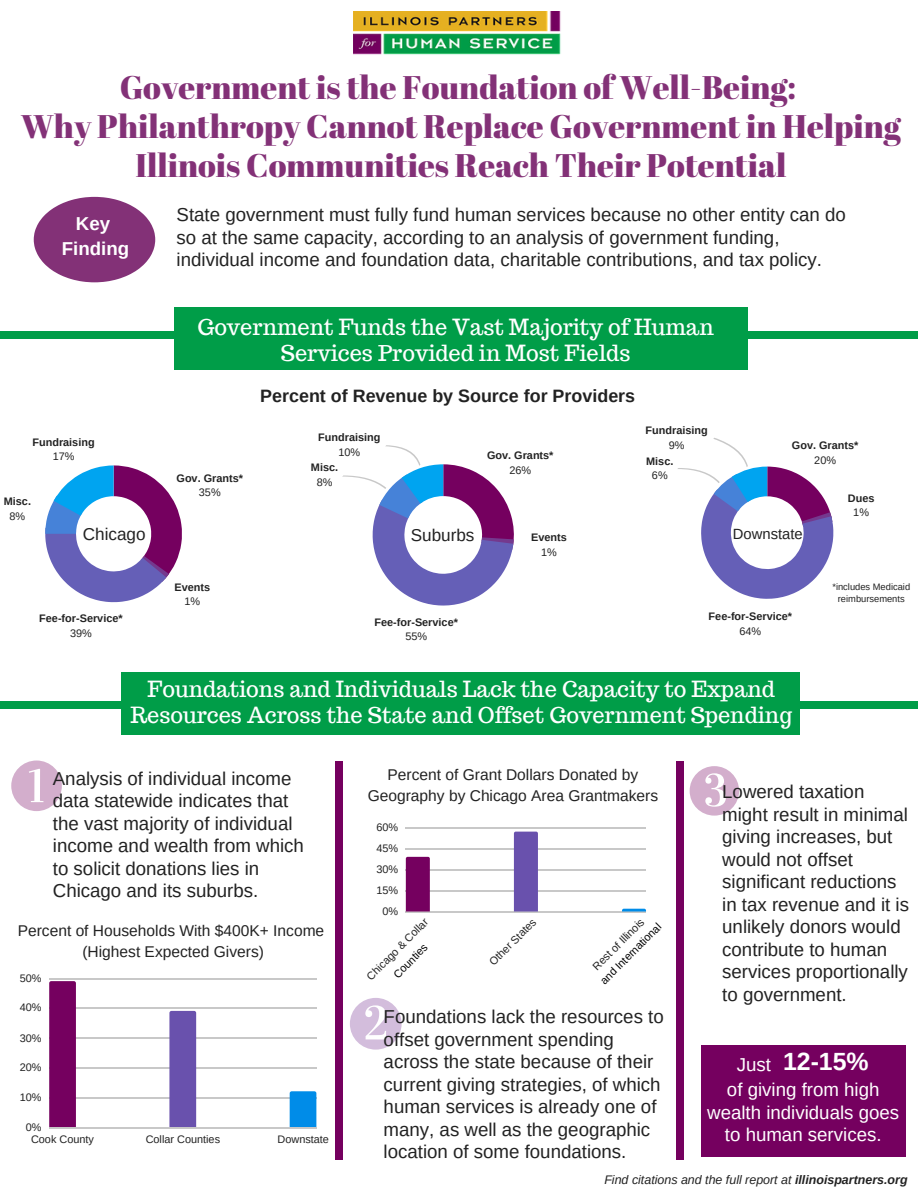
<style>
.page{position:relative;width:918px;height:1188px;background:#fff}
.page>*{position:absolute;margin:0;border:0;box-sizing:border-box;transform-origin:0 0}
.t1{font:32.7px/39.3px "Abril Fatface";color:#833177;text-align:center}
.t2{font:700 24.9px "Arimo";color:#fff}
.t3{font:21.75px/25.8px "Trocchi";color:#fff;text-align:center}
.t4{font:18.75px/22.5px "Arimo";color:#222}
.t5{font:18.75px/22.5px "Arimo";color:#fff;text-align:center}
.t6{font:700 18.75px/25.8px "Arimo";color:#fff;text-align:center}
.t7{font:700 17.85px "Arimo";color:#222}
.t8{font:17.1px "Arimo";color:#222}
.t9{font:15.6px/21.3px "Arimo";color:#222;text-align:center}
.t10{font:14.85px "Arimo";color:#222}
.t11{font:italic 12.45px "Arimo";color:#222}
.t12{font:700 10.95px "Arimo";color:#222}
.t13{font:10.95px "Arimo";color:#222}
.t14{font:10.95px "Arimo";color:#000}
.t15{font:9.3px/12.3px "Arimo";color:#222;text-align:center}
.s1{font-weight:400;font-size:18.75px}
.s2{font-weight:700}
</style>
<div class="page">
<img style="left:353px;top:11px;width:208px;height:44px">
<svg style="left:34px;top:197px;width:121px;height:85px"></svg>
<div style="left:0;top:331px;width:37px;height:8px;background:#009d48"></div>
<div style="left:129px;top:331px;width:46px;height:8px;background:#009d48"></div>
<div style="left:36px;top:331px;width:95px;height:8px;background:#009d48"></div>
<div style="left:748px;top:331px;width:46px;height:8px;background:#009d48"></div>
<div style="left:883px;top:331px;width:35px;height:8px;background:#009d48"></div>
<div style="left:793px;top:331px;width:91px;height:8px;background:#009d48"></div>
<div style="left:174px;top:307px;width:574px;height:63px;background:#009d48"></div>
<div style="left:0;top:701px;width:42px;height:8px;background:#009d48"></div>
<div style="left:81px;top:701px;width:46px;height:8px;background:#009d48"></div>
<div style="left:40px;top:701px;width:42px;height:8px;background:#009d48"></div>
<div style="left:799px;top:701px;width:46px;height:8px;background:#009d48"></div>
<div style="left:885px;top:701px;width:33px;height:8px;background:#009d48"></div>
<div style="left:844px;top:701px;width:43px;height:8px;background:#009d48"></div>
<div style="left:122px;top:672px;width:678px;height:63px;background:#009d48"></div>
<svg style="left:45px;top:465px;width:137px;height:137px"></svg>
<svg style="left:342px;top:445px;width:172px;height:161px"></svg>
<svg style="left:677px;top:438px;width:156px;height:161px"></svg>
<svg style="left:11px;top:761px;width:51px;height:50px"></svg>
<svg style="left:350px;top:998px;width:52px;height:52px"></svg>
<svg style="left:690px;top:766px;width:49px;height:50px"></svg>
<hr style="left:49px;top:1127px;width:267px;height:1px;background:#222">
<hr style="left:49px;top:1097px;width:267px;height:1px;background:#222">
<hr style="left:49px;top:1067px;width:267px;height:2px;background:#222">
<hr style="left:49px;top:1038px;width:267px;height:1px;background:#222">
<hr style="left:49px;top:1008px;width:267px;height:1px;background:#222">
<hr style="left:49px;top:978px;width:267px;height:1px;background:#222">
<svg style="left:49px;top:981px;width:27px;height:146px;background:#760260"></svg>
<div style="left:169px;top:1011px;width:27px;height:116px;background:#6951ad"></div>
<svg style="left:290px;top:1091px;width:26px;height:36px"></svg>
<hr style="left:406px;top:912px;width:240px;height:1px;background:#222">
<hr style="left:406px;top:890px;width:240px;height:2px;background:#222">
<hr style="left:406px;top:869px;width:240px;height:2px;background:#222">
<hr style="left:406px;top:848px;width:240px;height:2px;background:#222">
<hr style="left:406px;top:827px;width:240px;height:2px;background:#222">
<svg style="left:406px;top:857px;width:24px;height:55px"></svg>
<div style="left:514px;top:832px;width:24px;height:80px;background:#6951ad"></div>
<svg style="left:622px;top:909px;width:24px;height:3px"></svg>
<div style="left:335px;top:761px;width:8px;height:46px;background:#75005f"></div>
<div style="left:335px;top:1114px;width:8px;height:46px;background:#75005f"></div>
<div style="left:335px;top:806px;width:8px;height:310px;background:#75005f"></div>
<div style="left:676px;top:761px;width:8px;height:46px;background:#75005f"></div>
<div style="left:676px;top:1114px;width:8px;height:46px;background:#75005f"></div>
<div style="left:676px;top:806px;width:8px;height:310px;background:#75005f"></div>
<div style="left:701px;top:1045px;width:205px;height:111px;background:#75005f"></div>
<h1 class="t1" style="left:21px;top:67px;width:882px">Government is the Foundation of Well-Being:<br>Why Philanthropy Cannot Replace Government in Helping<br>Illinois Communities Reach Their Potential</h1>
<p class="t6" style="left:62px;top:210px;width:69px">Key<br>Finding</p>
<p class="t4" style="left:177px;top:203px;width:671px">State government must fully fund human services because no other entity can do so at the same capacity, according to an analysis of government funding, individual income and foundation data, charitable contributions, and tax policy.</p>
<p class="t3" style="left:197px;top:314px;width:518px">Government Funds the Vast Majority of Human<br>Services Provided in Most Fields</p>
<p class="t7" style="left:260px;top:385px;width:376px">Percent of Revenue by Source for Providers</p>
<p class="t12" style="left:318px;top:431px;width:64px">Fundraising</p>
<p class="t13" style="left:338px;top:446px;width:23px">10%</p>
<p class="t12" style="left:32px;top:436px;width:64px">Fundraising</p>
<p class="t13" style="left:53px;top:450px;width:23px">17%</p>
<p class="t12" style="left:487px;top:449px;width:68px">Gov. Grants*</p>
<p class="t13" style="left:509px;top:464px;width:23px">26%</p>
<p class="t12" style="left:311px;top:461px;width:29px">Misc.</p>
<p class="t13" style="left:317px;top:476px;width:17px">8%</p>
<p class="t12" style="left:177px;top:472px;width:68px">Gov. Grants*</p>
<p class="t13" style="left:199px;top:486px;width:23px">35%</p>
<p class="t12" style="left:4px;top:495px;width:29px">Misc.</p>
<p class="t13" style="left:10px;top:510px;width:17px">8%</p>
<p class="t12" style="left:646px;top:424px;width:64px">Fundraising</p>
<p class="t13" style="left:669px;top:439px;width:17px">9%</p>
<p class="t12" style="left:646px;top:455px;width:29px">Misc.</p>
<p class="t13" style="left:652px;top:469px;width:17px">6%</p>
<p class="t12" style="left:792px;top:439px;width:68px">Gov. Grants*</p>
<p class="t13" style="left:814px;top:454px;width:23px">20%</p>
<p class="t12" style="left:848px;top:492px;width:28px">Dues</p>
<p class="t13" style="left:853px;top:506px;width:17px">1%</p>
<p class="t8" style="left:83px;top:525px;width:64px">Chicago</p>
<p class="t8" style="left:411px;top:526px;width:65px">Suburbs</p>
<p class="t10" style="left:733px;top:525px;width:71px">Downstate</p>
<p class="t12" style="left:531px;top:531px;width:37px">Events</p>
<p class="t13" style="left:541px;top:546px;width:17px">1%</p>
<p class="t12" style="left:39px;top:612px;width:85px">Fee-for-Service*</p>
<p class="t13" style="left:70px;top:627px;width:23px">39%</p>
<p class="t12" style="left:175px;top:581px;width:37px">Events</p>
<p class="t13" style="left:185px;top:595px;width:17px">1%</p>
<p class="t12" style="left:375px;top:616px;width:85px">Fee-for-Service*</p>
<p class="t13" style="left:405px;top:630px;width:23px">55%</p>
<p class="t12" style="left:709px;top:610px;width:85px">Fee-for-Service*</p>
<p class="t13" style="left:739px;top:625px;width:23px">64%</p>
<p class="t3" style="left:130px;top:676px;width:663px">Foundations and Individuals Lack the Capacity to Expand<br>Resources Across the State and Offset Government Spending</p>
<p class="t15" style="left:832px;top:580px;width:79px">*includes Medicaid reimbursements</p>
<p class="t4" style="left:53px;top:767px;width:253px">Analysis of individual income data statewide indicates that the vast majority of individual income and wealth from which to solicit donations lies in<br>Chicago and its suburbs.</p>
<p class="t9" style="left:18px;top:920px;width:308px">Percent of Households With $400K+ Income (Highest Expected Givers)</p>
<p class="t13" style="left:20px;top:972px;width:23px">50%</p>
<p class="t13" style="left:20px;top:1001px;width:23px">40%</p>
<p class="t13" style="left:20px;top:1032px;width:23px">30%</p>
<p class="t13" style="left:20px;top:1061px;width:23px">20%</p>
<p class="t13" style="left:20px;top:1091px;width:23px">10%</p>
<p class="t13" style="left:26px;top:1121px;width:17px">0%</p>
<p class="t13" style="left:31px;top:1133px;width:64px">Cook County</p>
<p class="t13" style="left:146px;top:1133px;width:76px">Collar Counties</p>
<p class="t13" style="left:278px;top:1133px;width:53px">Downstate</p>
<p class="t9" style="left:368px;top:764px;width:292px">Percent of Grant Dollars Donated by<br>Geography by Chicago Area Grantmakers</p>
<p class="t13" style="left:376px;top:821px;width:23px">60%</p>
<p class="t13" style="left:376px;top:842px;width:23px">45%</p>
<p class="t13" style="left:376px;top:863px;width:23px">30%</p>
<p class="t13" style="left:376px;top:884px;width:23px">15%</p>
<p class="t13" style="left:383px;top:905px;width:17px">0%</p>
<p class="t13" style="left:364px;top:974px;width:83px;rotate:-45deg">Chicago &amp; Col ar</p>
<p class="t13" style="left:487px;top:959px;width:63px;rotate:-45deg">Other States</p>
<p class="t14" style="left:391px;top:972px;width:44px;rotate:-45deg">Counties</p>
<p class="t13" style="left:590px;top:964px;width:69px;rotate:-45deg">Rest of Il inois</p>
<p class="t14" style="left:598px;top:978px;width:83px;rotate:-45deg">and International</p>
<p class="t4" style="left:722px;top:781px;width:188px">Lowered taxation might result in minimal giving increases, but would not offset significant reductions in tax revenue and it is unlikely donors would contribute to human services proportionally to government.</p>
<p class="t4" style="left:384px;top:1006px;width:282px">Foundations lack the resources to offset government spending across the state because of their current giving strategies, of which human services is already one of many, as well as the geographic location of some foundations.</p>
<h2 class="t2" style="left:737px;top:1047px;width:133px"><span class="s1">Just</span> 12-15%</h2>
<p class="t5" style="left:707px;top:1079px;width:193px">of giving from high wealth individuals goes to human services.</p>
<p class="t11" style="left:604px;top:1172px;width:305px">Find citations and the full report at <span class="s2">illinoispartners.org</span></p>
</div>
